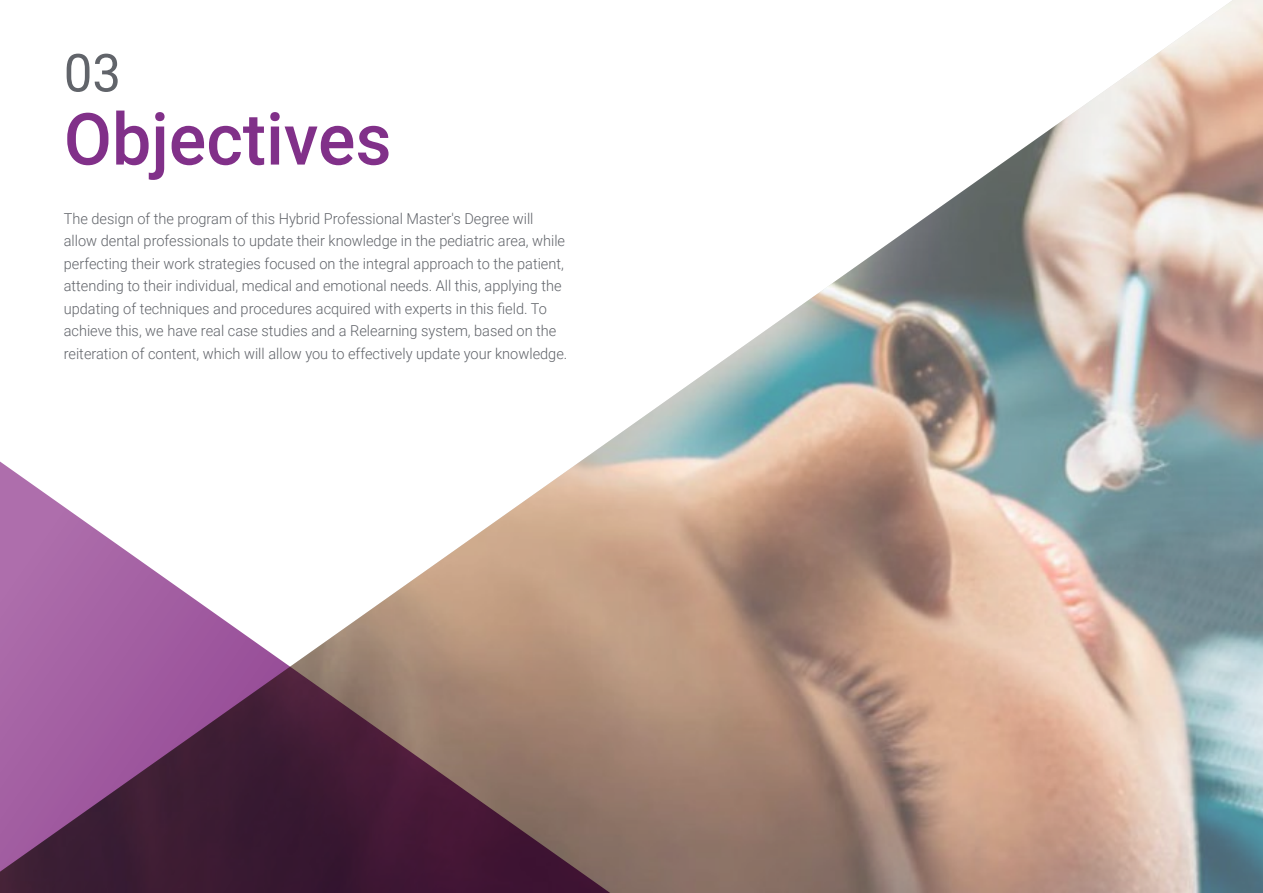
<style>
.page{position:relative;width:1263px;height:893px;background:#fff}
.page>*{position:absolute;margin:0;border:0;box-sizing:border-box;transform-origin:0 0}
.t1{font:500 72px "Roboto";color:#813089}
.t2{font:52.5px "Roboto";color:#61646a}
.t3{font:300 15px/22.5px "Roboto";color:#61646a}
</style>
<div class="page">
<img style="left:602px;top:0;width:661px;height:893px">
<svg style="left:0;top:446px;width:640px;height:447px"></svg>
<h2 class="t2" style="left:64px;top:36px;width:59px">03</h2>
<h1 class="t1" style="left:64px;top:89px;width:329px">Objectives</h1>
<p class="t3" style="left:64px;top:207px;width:505px">The design of the program of this Hybrid Professional Master's Degree will allow dental professionals to update their knowledge in the pediatric area, while perfecting their work strategies focused on the integral approach to the patient, attending to their individual, medical and emotional needs. All this, applying the updating of techniques and procedures acquired with experts in this field. To achieve this, we have real case studies and a Relearning system, based on the reiteration of content, which will allow you to effectively update your knowledge.</p>
</div>
